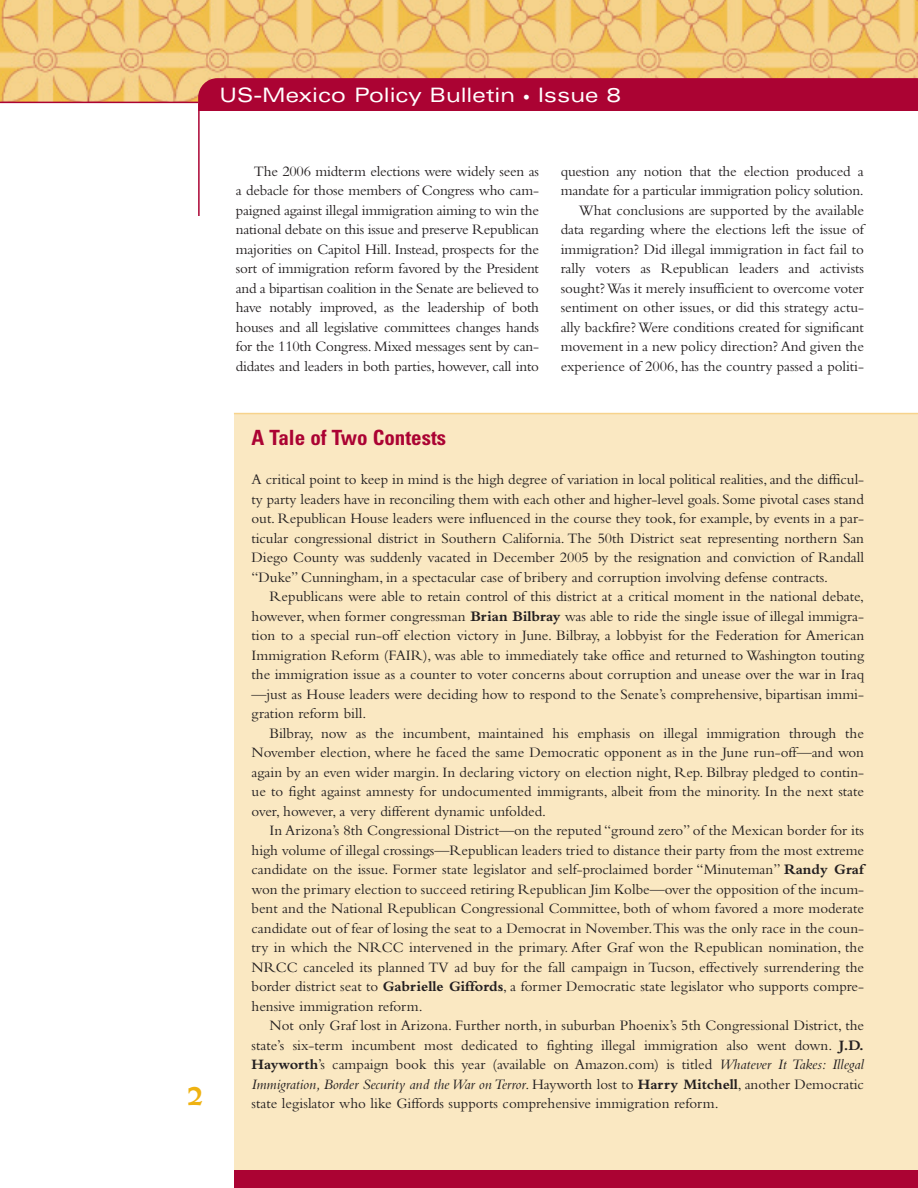
<style>
.page{position:relative;width:918px;height:1188px;background:#fff}
.page>*{position:absolute;margin:0;border:0;box-sizing:border-box;transform-origin:0 0}
.t1{font:800 30.6px "Weiss";color:#efb211}
.t2{font:700 condensed 21px "Univers";color:#ab0333}
.t3{font:expanded 19.8px "Univers";color:#fff}
.t4{font:15px/19.5px "Bembo";letter-spacing:-.005em;color:#231f20;text-align:justify}
.s1{font-size:13.5px}
.s2{font-weight:700}
.s3{font-style:italic}
</style>
<div class="page">
<div style="left:234px;top:414px;width:683px;height:773px;background:#fae8c2"></div>
<hr style="left:234px;top:413px;width:684px;height:1px;background:#f7d38c">
<img style="left:0;top:0;width:918px;height:102px">
<div style="left:198px;top:78px;width:720px;height:33px;background:#ab0333"></div>
<hr style="left:0;top:102px;width:198px;height:1px;background:#ab0333">
<hr style="left:198px;top:103px;width:2px;height:113px;background:#ab0333">
<div style="left:234px;top:1171px;width:684px;height:17px;background:#ab0333"></div>
<h3 class="t3" style="left:220px;top:87px;width:403px">US-Mexico Policy Bulletin <span class="s1">•</span> Issue 8</h3>
<h1 class="t1" style="left:186px;top:1084px;width:20px">2</h1>
<p class="t4" style="left:236px;top:163px;width:305px;text-indent:18px">The 2006 midterm elections were widely seen as a debacle for those members of Congress who cam&shy;paigned against illegal immigration aiming to win the national debate on this issue and preserve Republican majorities on Capitol Hill. Instead, prospects for the sort of immigration reform favored by the President and a bipartisan coalition in the Senate are believed to have notably improved, as the leadership of both houses and all legislative committees changes hands for the 110th Congress. Mixed messages sent by can&shy;didates and leaders in both parties, however, call into</p>
<p class="t4" style="left:561px;top:163px;width:305px;text-align:right">question any notion that the election produced a mandate for a particular immigration policy solution.<br>What conclusions are supported by the available data regarding where the elections left the issue of immigration? Did illegal immigration in fact fail to rally voters as Republican leaders and activists sought? Was it merely insufficient to overcome voter sentiment on other issues, or did this strategy actu&shy;ally backfire? Were conditions created for significant movement in a new policy direction? And given the experience of 2006, has the country passed a politi-</p>
<h2 class="t2" style="left:252px;top:430px;width:196px">A Tale of Two Contests</h2>
<p class="t4" style="left:252px;top:471px;width:614px">A critical point to keep in mind is the high degree of variation in local political realities, and the difficul&shy;ty party leaders have in reconciling them with each other and higher-level goals. Some pivotal cases stand out. Republican House leaders were influenced in the course they took, for example, by events in a par&shy;ticular congressional district in Southern California. The 50th District seat representing northern San Diego County was suddenly vacated in December 2005 by the resignation and conviction of Randall “Duke” Cunningham, in a spectacular case of bribery and corruption involving defense contracts.</p>
<p class="t4" style="left:252px;top:588px;width:614px;text-indent:18px">Republicans were able to retain control of this district at a critical moment in the national debate, however, when former congressman <span class="s2">Brian Bilbray</span> was able to ride the single issue of illegal immigra&shy;tion to a special run-off election victory in June. Bilbray, a lobbyist for the Federation for American Immigration Reform (FAIR), was able to immediately take office and returned to Washington touting the immigration issue as a counter to voter concerns about corruption and unease over the war in Iraq —just as House leaders were deciding how to respond to the Senate’s comprehensive, bipartisan immi&shy;gration reform bill.</p>
<p class="t4" style="left:252px;top:725px;width:614px;text-indent:18px">Bilbray, now as the incumbent, maintained his emphasis on illegal immigration through the November election, where he faced the same Democratic opponent as in the June run-off—and won again by an even wider margin. In declaring victory on election night, Rep. Bilbray pledged to contin&shy;ue to fight against amnesty for undocumented immigrants, albeit from the minority. In the next state over, however, a very different dynamic unfolded.</p>
<p class="t4" style="left:252px;top:822px;width:614px;text-indent:18px">In Arizona’s 8th Congressional District—on the reputed “ground zero” of the Mexican border for its high volume of illegal crossings—Republican leaders tried to distance their party from the most extreme candidate on the issue. Former state legislator and self-proclaimed border “Minuteman” <span class="s2">Randy Graf </span>won the primary election to succeed retiring Republican Jim Kolbe—over the opposition of the incum&shy;bent and the National Republican Congressional Committee, both of whom favored a more moderate candidate out of fear of losing the seat to a Democrat in November.This was the only race in the coun&shy;try in which the NRCC intervened in the primary. After Graf won the Republican nomination, the NRCC canceled its planned TV ad buy for the fall campaign in Tucson, effectively surrendering the border district seat to <span class="s2">Gabrielle Giffords</span>, a former Democratic state legislator who supports compre&shy;hensive immigration reform.</p>
<p class="t4" style="left:252px;top:1017px;width:614px;text-indent:18px">Not only Graf lost in Arizona. Further north, in suburban Phoenix’s 5th Congressional District, the state’s six-term incumbent most dedicated to fighting illegal immigration also went down. <span class="s2">J.D.<br>Hayworth</span>’s campaign book this year (available on Amazon.com) is titled <span class="s3">Whatever It Takes: Illegal Immigration, Border Security and the War on Terror</span>. Hayworth lost to <span class="s2">Harry Mitchell</span>, another Democratic state legislator who like Giffords supports comprehensive immigration reform.</p>
</div>
